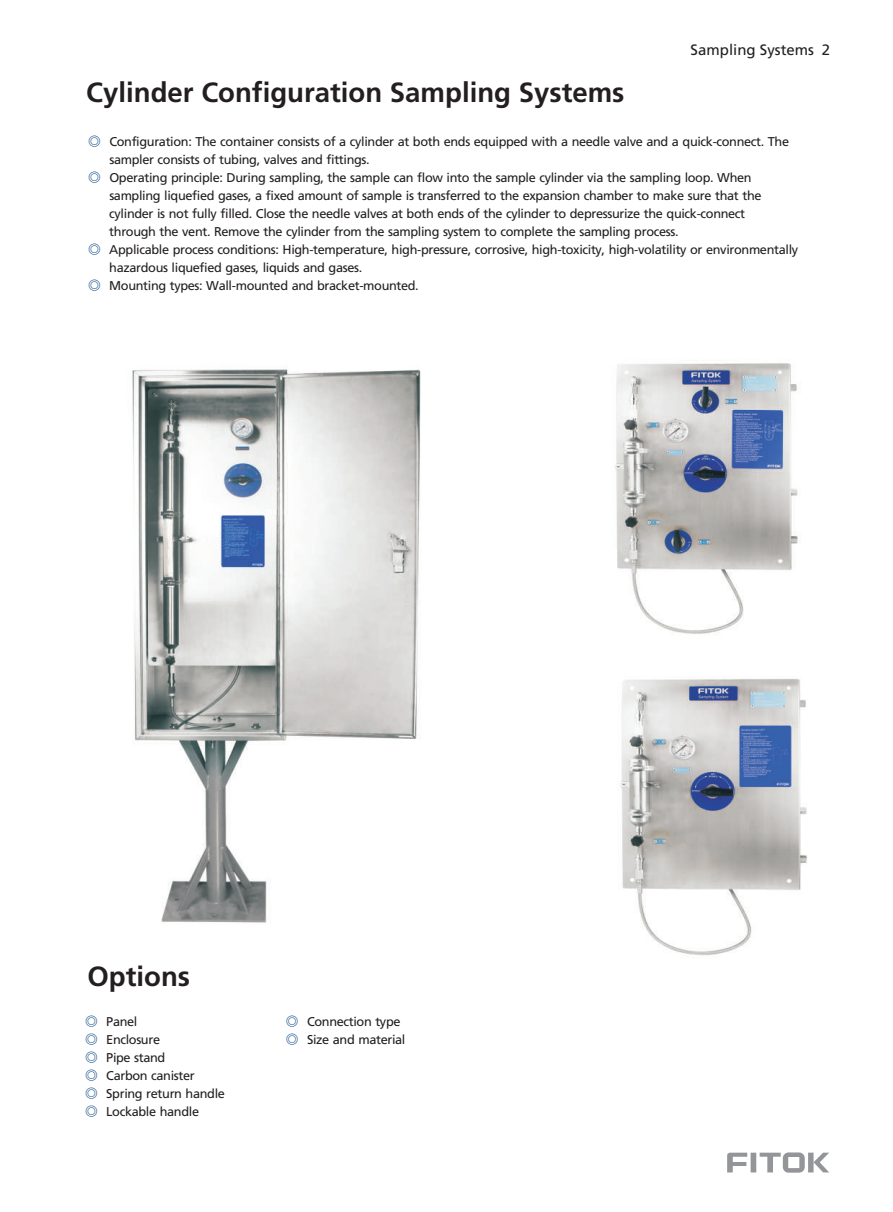
<style>
.page{position:relative;width:893px;height:1212px;background:#fff}
.page>*{position:absolute;margin:0;border:0;box-sizing:border-box;transform-origin:0 0}
.t1{font:300 27.75px "Frutiger CE";color:#231f20}
.t2{font:15px "Frutiger CE";color:#231f20}
.t3{font:12.75px/18px "Frutiger CE";letter-spacing:-.03em;color:#231f20}
.t4{font:12.75px/18px "Hiragino Sans GB W6";color:#014181;text-align:justify}
</style>
<div class="page">
<img style="left:132px;top:363px;width:676px;height:593px">
<svg style="left:727px;top:1152px;width:102px;height:21px"></svg>
<p class="t2" style="left:691px;top:44px;width:141px">Sampling Systems 2</p>
<h1 class="t1" style="left:86px;top:81px;width:540px">Cylinder Configuration Sampling Systems</h1>
<p class="t4" style="left:88px;top:132px;width:14px">◎</p>
<p class="t4" style="left:88px;top:168px;width:14px">◎</p>
<p class="t3" style="left:109px;top:133px;width:690px">Configuration: The container consists of a cylinder at both ends equipped with a needle valve and a quick-connect. The sampler consists of tubing, valves and fittings.<br>Operating principle: During sampling, the sample can flow into the sample cylinder via the sampling loop. When sampling liquefied gases, a fixed amount of sample is transferred to the expansion chamber to make sure that the cylinder is not fully filled. Close the needle valves at both ends of the cylinder to depressurize the quick-connect<br>through the vent. Remove the cylinder from the sampling system to complete the sampling process.<br>Applicable process conditions: High-temperature, high-pressure, corrosive, high-toxicity, high-volatility or environmentally hazardous liquefied gases, liquids and gases.<br>Mounting types: Wall-mounted and bracket-mounted.</p>
<p class="t4" style="left:88px;top:240px;width:14px">◎</p>
<p class="t4" style="left:88px;top:276px;width:14px">◎</p>
<h1 class="t1" style="left:88px;top:965px;width:104px">Options</h1>
<p class="t4" style="left:85px;top:1012px;width:14px">◎ ◎ ◎ ◎ ◎ ◎</p>
<p class="t3" style="left:106px;top:1014px;width:120px">Panel<br>Enclosure<br>Pipe stand<br>Carbon canister<br>Spring return handle<br>Lockable handle</p>
<p class="t4" style="left:286px;top:1012px;width:14px">◎ ◎</p>
<p class="t3" style="left:307px;top:1014px;width:100px">Connection type<br>Size and material</p>
</div>
